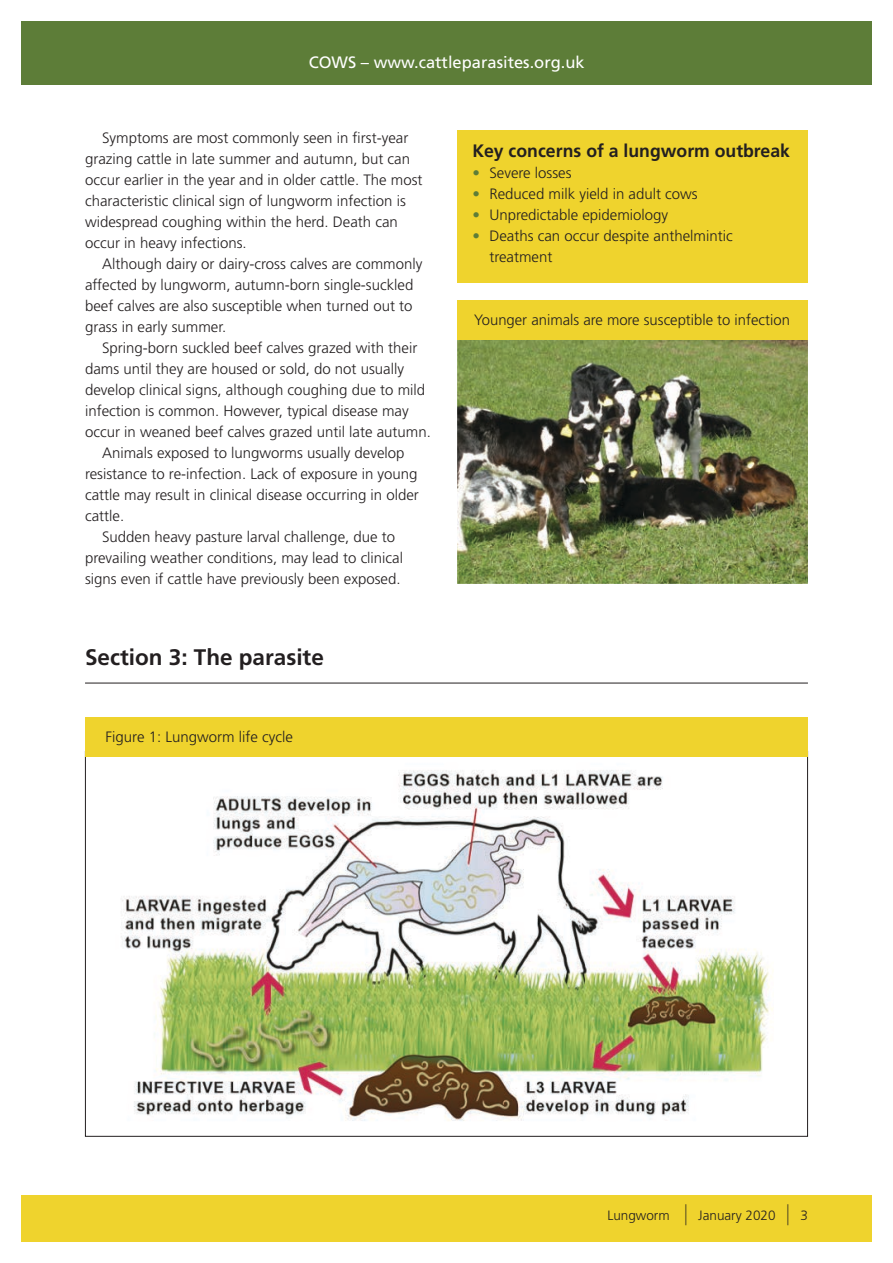
<style>
.page{position:relative;width:893px;height:1263px;background:#fff}
.page>*{position:absolute;margin:0;border:0;box-sizing:border-box;transform-origin:0 0}
.t1{font:700 22.5px "Frutiger";color:#231f20}
.t2{font:700 18px "Frutiger";color:#231f20}
.t3{font:16.5px "Frutiger";color:#fff}
.t4{font:300 15px/21px "Frutiger";color:#231f20}
.t5{font:300 13.5px "Frutiger";color:#231f20}
.s1{color:#5d7d38}
.s2{font-size:21px}
</style>
<div class="page">
<div style="left:22px;top:21px;width:850px;height:64px;background:#5d7d38"></div>
<div style="left:22px;top:1195px;width:850px;height:47px;background:#efd32d"></div>
<div style="left:457px;top:131px;width:351px;height:152px;background:#efd32d"></div>
<img style="left:457px;top:340px;width:351px;height:244px">
<div style="left:457px;top:300px;width:351px;height:40px;background:#efd32d"></div>
<hr style="left:85px;top:683px;width:723px;height:1px;background:#231f20">
<img style="left:121px;top:770px;width:652px;height:351px">
<div style="left:85px;top:717px;width:723px;height:40px;background:#efd32d"></div>
<p class="t3" style="left:309px;top:53px;width:277px">COWS – www.cattleparasites.org.uk</p>
<p class="t4" style="left:85px;top:127px;width:339px;text-indent:17px">Symptoms are most commonly seen in first-year grazing cattle in late summer and autumn, but can occur earlier in the year and in older cattle. The most characteristic clinical sign of lungworm infection is widespread coughing within the herd. Death can occur in heavy infections.</p>
<p class="t4" style="left:85px;top:253px;width:339px;text-indent:17px">Although dairy or dairy-cross calves are commonly affected by lungworm, autumn-born single-suckled beef calves are also susceptible when turned out to grass in early summer.</p>
<p class="t4" style="left:102px;top:337px;width:317px">Spring-born suckled beef calves grazed with their</p>
<p class="t4" style="left:85px;top:358px;width:320px">dams until they are housed or sold, do not usually</p>
<p class="t4" style="left:85px;top:379px;width:342px">develop clinical signs, although coughing due to mild</p>
<p class="t4" style="left:85px;top:400px;width:325px">infection is common. However, typical disease may</p>
<p class="t4" style="left:85px;top:421px;width:347px">occur in weaned beef calves grazed until late autumn.</p>
<p class="t4" style="left:102px;top:442px;width:304px">Animals exposed to lungworms usually develop</p>
<p class="t4" style="left:85px;top:463px;width:334px">resistance to re-infection. Lack of exposure in young</p>
<p class="t4" style="left:85px;top:484px;width:335px">cattle may result in clinical disease occurring in older</p>
<p class="t4" style="left:85px;top:505px;width:41px">cattle.</p>
<p class="t4" style="left:102px;top:526px;width:295px">Sudden heavy pasture larval challenge, due to</p>
<p class="t4" style="left:85px;top:547px;width:320px">prevailing weather conditions, may lead to clinical</p>
<p class="t4" style="left:85px;top:568px;width:317px">signs even if cattle have previously been exposed.</p>
<h1 class="t1" style="left:85px;top:643px;width:240px">Section 3: The parasite</h1>
<p class="t4" style="left:106px;top:726px;width:189px">Figure 1: Lungworm life cycle</p>
<p class="t2" style="left:472px;top:140px;width:319px">Key concerns of a lungworm outbreak</p>
<p class="t4" style="left:472px;top:162px;width:101px"><span class="s1">•</span> Severe losses</p>
<p class="t4" style="left:472px;top:183px;width:227px"><span class="s1">•</span> Reduced milk yield in adult cows</p>
<p class="t4" style="left:472px;top:204px;width:197px"><span class="s1">•</span> Unpredictable epidemiology</p>
<p class="t4" style="left:489px;top:225px;width:245px;text-indent:-17px"><span class="s1">•</span> Deaths can occur despite anthelmintic treatment</p>
<p class="t4" style="left:474px;top:309px;width:317px">Younger animals are more susceptible to infection</p>
<p class="t5" style="left:607px;top:1208px;width:202px">Lungworm <span class="s2">|</span> January 2020 <span class="s2">|</span> 3</p>
</div>
